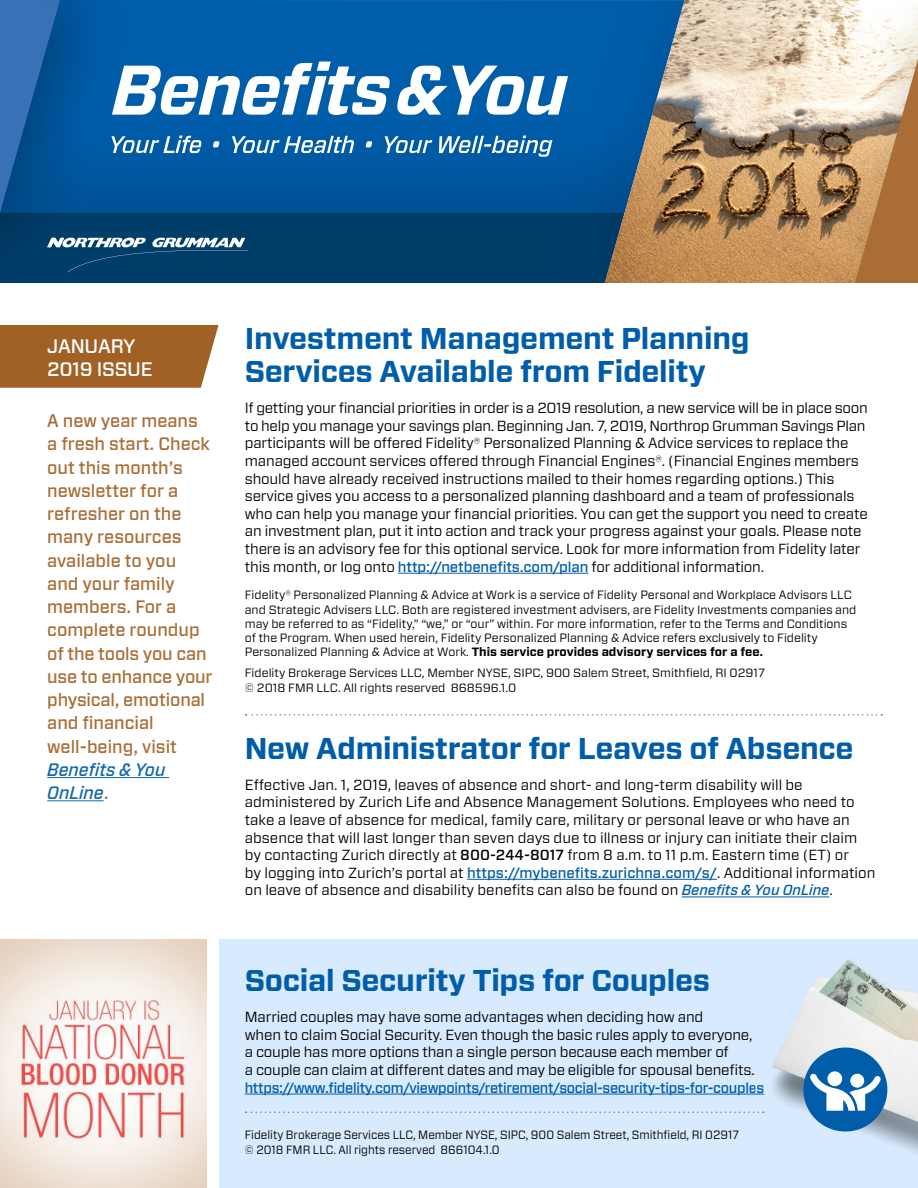
<style>
.page{position:relative;width:918px;height:1188px;background:#fff}
.page>*{position:absolute;margin:0;border:0;box-sizing:border-box;transform-origin:0 0}
.head_1{font:700 30px/33px "Forza";letter-spacing:-.01em;color:#005daa}
.head_2{font:500 19.5px/22.5px "Forza";letter-spacing:-.01em;color:#fff}
.body_copy{font:500 18px/23.2px "Forza";color:#aa6d36}
.body_copy-2{font:14.7px/17.7px "Forza";letter-spacing:-.01em;color:#000}
.body_copy-3{font:12px/14.2px "Forza";color:#000}
.body_copy-4{font:12px "Forza";color:#000;scale:.95 1}
.s1{font-style:italic;color:#1067af}
.s2{font-weight:500;color:#005daa}
.s3{font-weight:700}
.s4{font-weight:500}
.s5{font-weight:500;font-style:italic;color:#005daa}
</style>
<div class="page">
<div style="left:0;top:0;width:915px;height:223px;background:#005daa"></div>
<div style="left:0;top:106px;width:918px;height:284px;background:#0057a0"></div>
<div style="left:0;top:213px;width:915px;height:71px;background:#003e6a"></div>
<div style="left:0;top:0;width:134px;height:294px;background:#000;opacity:.3"></div>
<svg style="left:0;top:0;width:60px;height:213px"></svg>
<div style="left:538px;top:0;width:380px;height:383px;background:#000;opacity:.2"></div>
<img style="left:601px;top:0;width:214px;height:284px">
<div style="left:815px;top:0;width:103px;height:347px;background:#000;opacity:.3"></div>
<svg style="left:855px;top:59px;width:63px;height:225px;background:#c1976c"></svg>
<svg style="left:47px;top:238px;width:201px;height:34px"></svg>
<svg style="left:112px;top:62px;width:278px;height:53px"></svg>
<svg style="left:397px;top:66px;width:171px;height:49px"></svg>
<svg style="left:111px;top:136px;width:91px;height:17px"></svg>
<svg style="left:213px;top:141px;width:6px;height:6px"></svg>
<svg style="left:232px;top:136px;width:122px;height:17px"></svg>
<svg style="left:366px;top:141px;width:6px;height:6px"></svg>
<svg style="left:385px;top:136px;width:47px;height:17px"></svg>
<svg style="left:439px;top:136px;width:113px;height:21px"></svg>
<div style="left:0;top:284px;width:918px;height:243px;background:#fff"></div>
<hr style="left:47px;top:777px;width:122px;height:1px;background:#1067af">
<hr style="left:47px;top:800px;width:57px;height:1px;background:#1067af">
<div style="left:0;top:325px;width:219px;height:63px;background:#a16125"></div>
<div style="left:220px;top:939px;width:698px;height:249px;background:#d8eafd"></div>
<hr style="left:245px;top:1094px;width:519px;height:1px;background:#005daa">
<hr style="left:398px;top:573px;width:190px;height:1px;background:#005daa">
<svg style="left:246px;top:714px;width:636px;height:2px"></svg>
<svg style="left:246px;top:1112px;width:509px;height:1px"></svg>
<hr style="left:467px;top:879px;width:250px;height:1px;background:#005daa">
<hr style="left:682px;top:897px;width:147px;height:1px;background:#005daa">
<img style="left:12px;top:994px;width:182px;height:151px">
<img style="left:756px;top:959px;width:162px;height:194px">
<img style="left:773px;top:960px;width:145px;height:162px">
<div style="left:803px;top:1048px;width:84px;height:84px;background:#005daa;border-radius:50%"></div>
<svg style="left:827px;top:1071px;width:15px;height:15px"></svg>
<svg style="left:810px;top:1073px;width:71px;height:38px"></svg>
<p class="head_2" style="left:47px;top:335px;width:107px">JANUARY<br>2019 ISSUE</p>
<p class="body_copy" style="left:47px;top:409px;width:167px">A new year means<br>a fresh start. Check out this month’s newsletter for a refresher on the many resources available to you<br>and your family members. For a complete roundup of the tools you can use to enhance your physical, emotional and financial well-being, visit<br><span class="s1">Benefits &amp; You<br>OnLine</span>.</p>
<p class="head_1" style="left:245px;top:322px;width:506px">Investment Management Planning<br>Services Available from Fidelity</p>
<p class="body_copy-2" style="left:245px;top:399px;width:625px">If getting your financial priorities in order is a 2019 resolution, a new service will be in place soon to help you manage your savings plan. Beginning Jan. 7, 2019, Northrop Grumman Savings Plan participants will be offered Fidelity® Personalized Planning &amp; Advice services to replace the managed account services offered through Financial Engines®. (Financial Engines members should have already received instructions mailed to their homes regarding options.) This service gives you access to a personalized planning dashboard and a team of professionals who can help you manage your financial priorities. You can get the support you need to create an investment plan, put it into action and track your progress against your goals. Please note there is an advisory fee for this optional service. Look for more information from Fidelity later this month, or log onto <span class="s2">http://netbenefits.com/plan</span> for additional information.</p>
<p class="body_copy-3" style="left:245px;top:588px;width:613px">Fidelity® Personalized Planning &amp; Advice at Work is a service of Fidelity Personal and Workplace Advisors LLC and Strategic Advisers LLC. Both are registered investment advisers, are Fidelity Investments companies and may be referred to as “Fidelity,” “we,” or “our” within. For more information, refer to the Terms and Conditions of the Program. When used herein, Fidelity Personalized Planning &amp; Advice refers exclusively to Fidelity Personalized Planning &amp; Advice at Work. <span class="s3">This service provides advisory services for a fee.</span></p>
<p class="body_copy-3" style="left:245px;top:666px;width:522px">Fidelity Brokerage Services LLC, Member NYSE, SIPC, 900 Salem Street, Smithfield, RI 02917 © 2018 FMR LLC. All rights reserved 868596.1.0</p>
<p class="head_1" style="left:245px;top:732px;width:610px">New Administrator for Leaves of Absence</p>
<p class="body_copy-2" style="left:245px;top:776px;width:632px">Effective Jan. 1, 2019, leaves of absence and short- and long-term disability will be administered by Zurich Life and Absence Management Solutions. Employees who need to take a leave of absence for medical, family care, military or personal leave or who have an absence that will last longer than seven days due to illness or injury can initiate their claim by contacting Zurich directly at <span class="s4">800-244-8017</span> from 8 a.m. to 11 p.m. Eastern time (ET) or<br>by logging into Zurich’s portal at <span class="s2">https://mybenefits.zurichna.com/s/</span>. Additional information on leave of absence and disability benefits can also be found on <span class="s5">Benefits &amp; You OnLine</span>.</p>
<p class="head_1" style="left:245px;top:964px;width:467px">Social Security Tips for Couples</p>
<p class="body_copy-2" style="left:245px;top:1008px;width:521px">Married couples may have some advantages when deciding how and<br>when to claim Social Security. Even though the basic rules apply to everyone, a couple has more options than a single person because each member of<br>a couple can claim at different dates and may be eligible for spousal benefits. <span class="s2">https://www.fidelity.com/viewpoints/retirement/social-security-tips-for-couples</span></p>
<p class="body_copy-4" style="left:245px;top:1127px;width:522px">Fidelity Brokerage Services LLC, Member NYSE, SIPC, 900 Salem Street, Smithfield, RI 02917</p>
<p class="body_copy-4" style="left:245px;top:1142px;width:270px">© 2018 FMR LLC. All rights reserved 866104.1.0</p>
</div>
